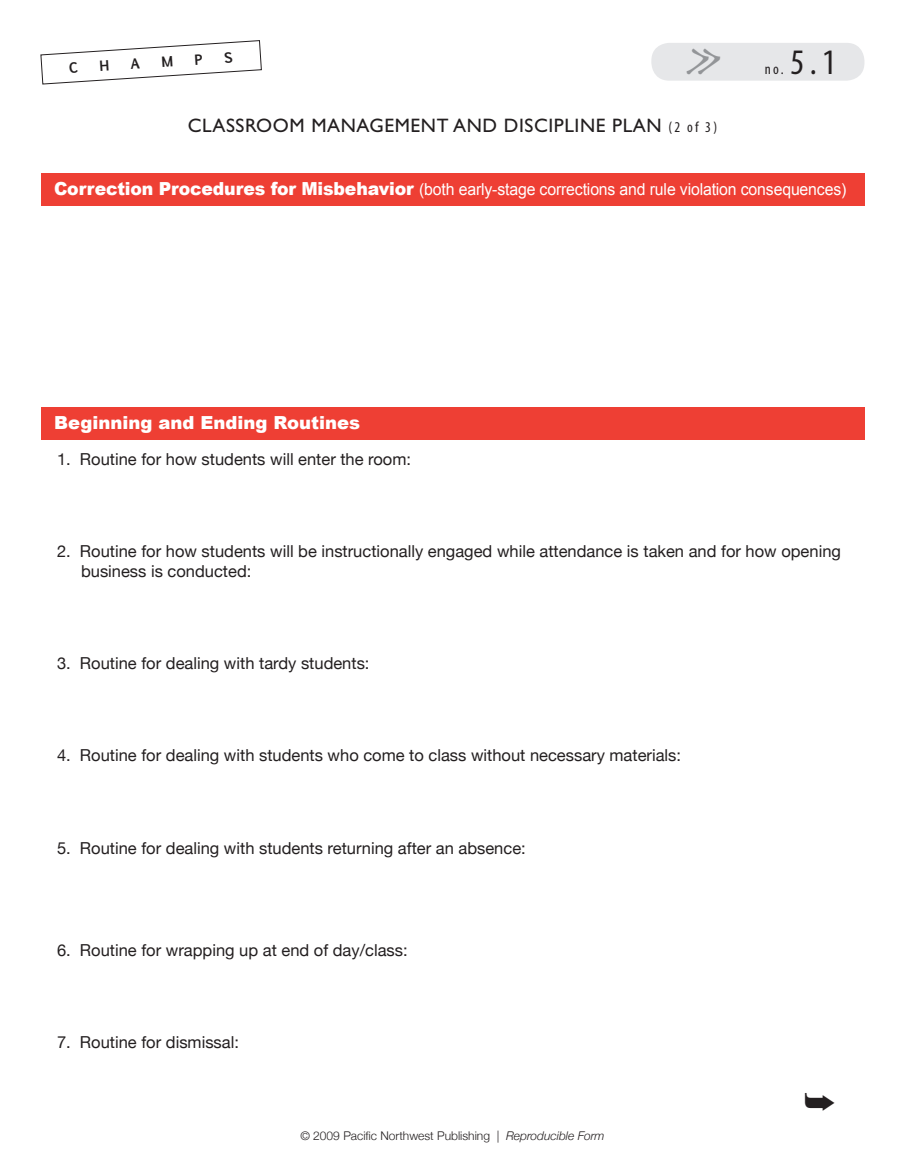
<style>
.page{position:relative;width:905px;height:1175px;background:#fff}
.page>*{position:absolute;margin:0;border:0;box-sizing:border-box;transform-origin:0 0}
.t1{font:36.75px "Handwriting Dakota";color:#939598}
.t2{font:condensed 36px "Myriad Pro";color:#231f20}
.Gill_Sans_13_pt__HEA{font:19.5px "Gill Sans Infant Std";letter-spacing:.03em;color:#231f20}
.Warnock_16_pt__WHITE{font:900 18px "Arial";color:#fff}
.Warnock_16_pt__WHITE-2{font:16.5px/19.8px "Helvetica Neue";color:#231f20}
.Warnock_16_pt__WHITE-3{font:16.5px "Arial";letter-spacing:-.01em;color:#fff;scale:.96 1}
.t3{font:condensed 15px "Myriad Pro";color:#231f20}
.t4{font:300 12px "Helvetica Neue";color:#231f20}
.s1{font-family:"Myriad Pro";font-stretch:condensed;font-size:15px}
.s2{font-weight:900;font-size:18px}
.s3{font-style:italic}
</style>
<div class="page">
<div style="left:651px;top:43px;width:213px;height:38px;background:#e6e7e9;border-radius:18px"></div>
<div style="left:40px;top:173px;width:824px;height:33px;background:#ee3f34"></div>
<div style="left:40px;top:407px;width:824px;height:33px;background:#ee3f34"></div>
<svg style="left:40px;top:40px;width:222px;height:45px"></svg>
<h1 class="t1" style="left:686px;top:41px;width:34px">»</h1>
<p class="Gill_Sans_13_pt__HEA" style="left:188px;top:114px;width:530px">CLASSROOM MANAGEMENT AND DISCIPLINE PLAN <span class="s1">(2 of 3)</span></p>
<p class="t3" style="left:765px;top:60px;width:20px">no.</p>
<p class="t2" style="left:790px;top:40px;width:47px">5.1</p>
<p class="Warnock_16_pt__WHITE-3" style="left:54px;top:180px;width:826px"><span class="s2">Correction Procedures for Misbehavior</span> (both early-stage corrections and rule violation consequences)</p>
<p class="Warnock_16_pt__WHITE" style="left:54px;top:412px;width:308px">Beginning and Ending Routines</p>
<p class="Warnock_16_pt__WHITE-2" style="left:57px;top:449px;width:355px">1. Routine for how students will enter the room:</p>
<p class="Warnock_16_pt__WHITE-2" style="left:81px;top:541px;width:761px;text-indent:-24px">2. Routine for how students will be instructionally engaged while attendance is taken and for how opening business is conducted:</p>
<p class="Warnock_16_pt__WHITE-2" style="left:57px;top:653px;width:314px">3. Routine for dealing with tardy students:</p>
<p class="Warnock_16_pt__WHITE-2" style="left:57px;top:745px;width:625px">4. Routine for dealing with students who come to class without necessary materials:</p>
<p class="Warnock_16_pt__WHITE-2" style="left:57px;top:837px;width:470px">5. Routine for dealing with students returning after an absence:</p>
<p class="Warnock_16_pt__WHITE-2" style="left:57px;top:940px;width:352px">6. Routine for wrapping up at end of day/class:</p>
<p class="Warnock_16_pt__WHITE-2" style="left:57px;top:1032px;width:183px">7. Routine for dismissal:</p>
<p class="t4" style="left:300px;top:1128px;width:306px">© 2009 Pacific Northwest Publishing | <span class="s3">Reproducible Form</span></p>
</div>
